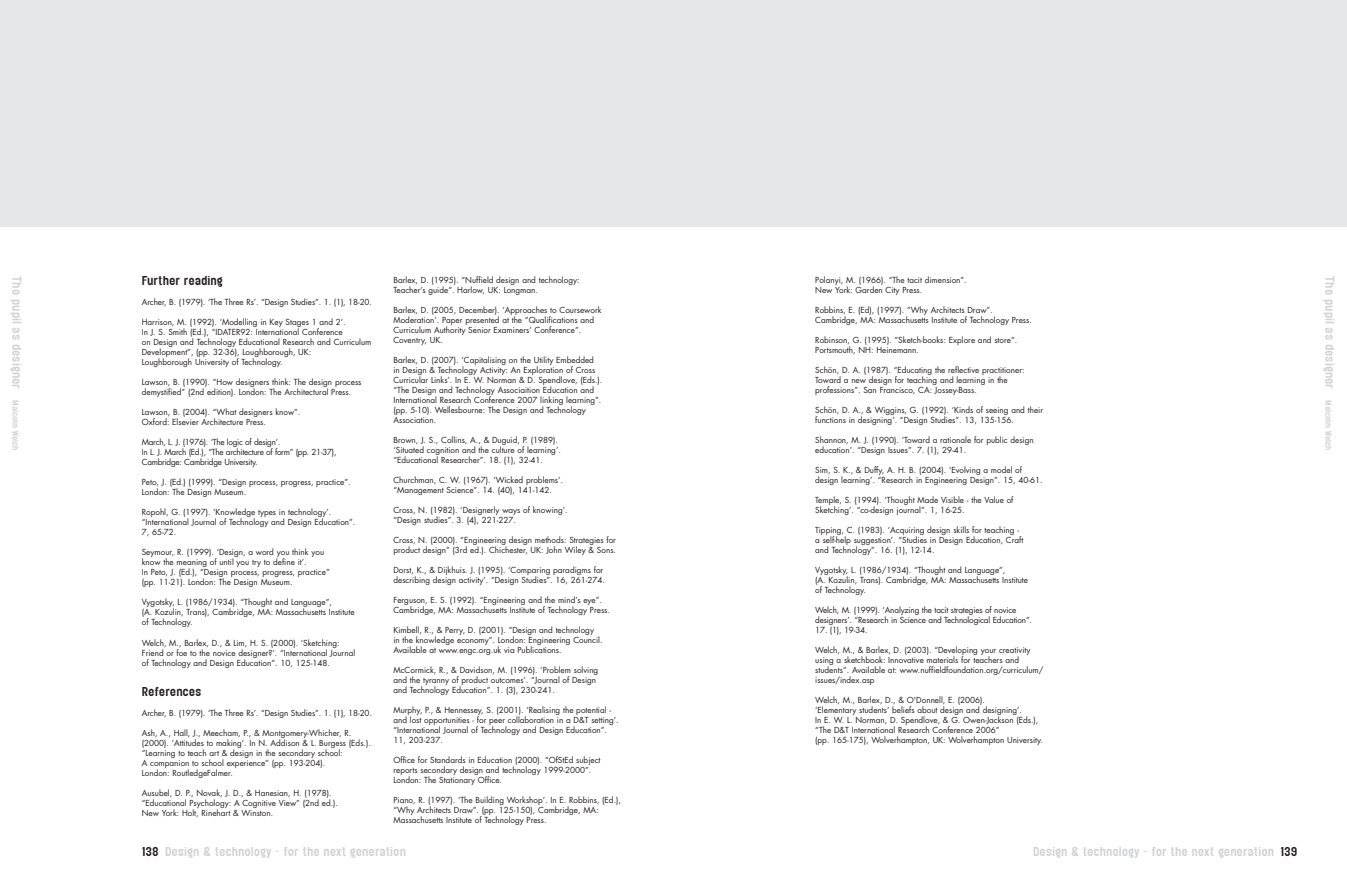
<style>
.page{position:relative;width:1347px;height:886px;background:#fff}
.page>*{position:absolute;margin:0;border:0;box-sizing:border-box;transform-origin:0 0}
.t1{font:500 11.25px "Elephant";color:#d1d2d4}
.t2{font:500 11.25px "Elephant";letter-spacing:-.01em;color:#231f20}
.t3{font:8.12px/10px "Futura";color:#231f20}
.t4{font:8.12px/10px "Futura";letter-spacing:-.03em;color:#231f20}
.t5{font:8.12px/10px "Futura";letter-spacing:-.02em;color:#231f20}
.s1{font-size:7.5px}
.s2{color:#231f20}
</style>
<div class="page">
<div style="left:673px;top:0;width:673px;height:227px;background:#e6e7e9"></div>
<div style="left:0;top:0;width:673px;height:227px;background:#e6e7e9"></div>
<h1 class="t1" style="left:22px;top:276px;width:176px;rotate:90deg">The pupil as designer <span class="s1">Malcolm Welch</span></h1>
<h1 class="t2" style="left:142px;top:276px;width:83px">Further reading</h1>
<p class="t3" style="left:142px;top:298px;width:232px">Archer, B. (1979). ‘The Three Rs’. “Design Studies”. 1. (1), 18-20.</p>
<p class="t3" style="left:142px;top:318px;width:231px">Harrison, M. (1992). ‘Modelling in Key Stages 1 and 2’.<br>In J. S. Smith (Ed.), “IDATER92: International Conference<br>on Design and Technology Educational Research and Curriculum Development”, (pp. 32-36), Loughborough, UK:<br>Loughborough University of Technology.</p>
<p class="t3" style="left:142px;top:378px;width:221px">Lawson, B. (1990). “How designers think: The design process demystified” (2nd edition). London: The Architectural Press.</p>
<p class="t3" style="left:142px;top:408px;width:160px">Lawson, B. (2004). “What designers know”.<br>Oxford: Elsevier Architecture Press.</p>
<p class="t4" style="left:142px;top:438px;width:196px">March, L. J. (1976). ‘The logic of design’.<br>In L. J. March (Ed.), “The architecture of form” (pp. 21-37),<br>Cambridge: Cambridge University.</p>
<p class="t3" style="left:142px;top:478px;width:210px">Peto, J. (Ed.) (1999). “Design process, progress, practice”.<br>London: The Design Museum.</p>
<p class="t3" style="left:142px;top:508px;width:215px">Ropohl, G. (1997). ‘Knowledge types in technology’. “International Journal of Technology and Design Education”.<br>7, 65-72.</p>
<p class="t3" style="left:142px;top:548px;width:189px">Seymour, R. (1999). ‘Design, a word you think you know the meaning of until you try to define it’.<br>In Peto, J. (Ed.), “Design process, progress, practice” (pp. 11-21). London: The Design Museum.</p>
<p class="t3" style="left:142px;top:598px;width:214px">Vygotsky, L. (1986/1934). “Thought and Language”,<br>(A. Kozulin, Trans), Cambridge, MA: Massachusetts Institute of Technology.</p>
<p class="t3" style="left:142px;top:638px;width:215px">Welch, M., Barlex, D., &amp; Lim, H. S. (2000). ‘Sketching:<br>Friend or foe to the novice designer?’. “International Journal of Technology and Design Education”. 10, 125-148.</p>
<h1 class="t2" style="left:142px;top:686px;width:61px">References</h1>
<p class="t3" style="left:142px;top:708px;width:232px">Archer, B. (1979). ‘The Three Rs’. “Design Studies”. 1. (1), 18-20.</p>
<p class="t3" style="left:142px;top:728px;width:231px">Ash, A., Hall, J., Meecham, P., &amp; Montgomery-Whicher, R. (2000). ‘Attitudes to making’. In N. Addison &amp; L. Burgess (Eds.). “Learning to teach art &amp; design in the secondary school:<br>A companion to school experience” (pp. 193-204).<br>London: RoutledgeFalmer.</p>
<p class="t3" style="left:142px;top:788px;width:198px">Ausubel, D. P., Novak, J. D., &amp; Hanesian, H. (1978). “Educational Psychology: A Cognitive View” (2nd ed.).<br>New York: Holt, Rinehart &amp; Winston.</p>
<p class="t3" style="left:393px;top:276px;width:188px">Barlex, D. (1995). “Nuffield design and technology:<br>Teacher’s guide”. Harlow, UK: Longman.</p>
<p class="t3" style="left:393px;top:306px;width:210px">Barlex, D. (2005, December). ‘Approaches to Coursework Moderation’. Paper presented at the “Qualifications and Curriculum Authority Senior Examiners’ Conference”.<br>Coventry, UK.</p>
<p class="t3" style="left:393px;top:356px;width:210px">Barlex, D. (2007). ‘Capitalising on the Utility Embedded<br>in Design &amp; Technology Activity: An Exploration of Cross Curricular Links’. In E. W. Norman &amp; D. Spendlove, (Eds.). “The Design and Technology Associaition Education and International Research Conference 2007 linking learning”. (pp. 5-10). Wellesbourne: The Design and Technology Association.</p>
<p class="t3" style="left:393px;top:436px;width:169px">Brown, J. S., Collins, A., &amp; Duguid, P. (1989). ‘Situated cognition and the culture of learning’. “Educational Researcher”. 18. (1), 32-41.</p>
<p class="t3" style="left:393px;top:476px;width:171px">Churchman, C. W. (1967). ‘Wicked problems’. “Management Science”. 14. (40), 141-142.</p>
<p class="t3" style="left:393px;top:506px;width:176px">Cross, N. (1982). ‘Designerly ways of knowing’. “Design studies”. 3. (4), 221-227.</p>
<p class="t3" style="left:393px;top:536px;width:224px">Cross, N. (2000). “Engineering design methods: Strategies for product design” (3rd ed.). Chichester, UK: John Wiley &amp; Sons.</p>
<p class="t3" style="left:393px;top:566px;width:213px">Dorst, K., &amp; Dijkhuis. J. (1995). ‘Comparing paradigms for describing design activity’. “Design Studies”. 16, 261-274.</p>
<p class="t3" style="left:393px;top:596px;width:218px">Ferguson, E. S. (1992). “Engineering and the mind’s eye”.<br>Cambridge, MA: Massachusetts Institute of Technology Press.</p>
<p class="t3" style="left:393px;top:626px;width:211px">Kimbell, R., &amp; Perry, D. (2001). “Design and technology<br>in the knowledge economy”. London: Engineering Council.<br>Available at www.engc.org.uk via Publications.</p>
<p class="t3" style="left:393px;top:666px;width:206px">McCormick, R., &amp; Davidson, M. (1996). ‘Problem solving and the tyranny of product outcomes’. “Journal of Design and Technology Education”. 1. (3), 230-241.</p>
<p class="t3" style="left:393px;top:706px;width:227px">Murphy, P., &amp; Hennessey, S. (2001). ‘Realising the potential - and lost opportunities - for peer collaboration in a D&amp;T setting’. “International Journal of Technology and Design Education”.<br>11, 203-237.</p>
<p class="t3" style="left:393px;top:756px;width:208px">Office for Standards in Education (2000). “OfStEd subject reports secondary design and technology 1999-2000”.<br>London: The Stationary Office.</p>
<p class="t3" style="left:393px;top:796px;width:229px">Piano, R. (1997). ‘The Building Workshop’. In E. Robbins, (Ed.), “Why Architects Draw”. (pp. 125-150), Cambridge, MA:<br>Massachusetts Institute of Technology Press.</p>
<h1 class="t1" style="left:142px;top:847px;width:266px"><span class="s2">138</span> Design &amp; technology - for the next generation</h1>
<p class="t3" style="left:815px;top:276px;width:153px">Polanyi, M. (1966). “The tacit dimension”.<br>New York: Garden City Press.</p>
<p class="t3" style="left:815px;top:306px;width:218px">Robbins, E. (Ed), (1997). ”Why Architects Draw”.<br>Cambridge, MA: Massachusetts Institute of Technology Press.</p>
<p class="t3" style="left:815px;top:336px;width:203px">Robinson, G. (1995). “Sketch-books: Explore and store”.<br>Portsmouth, NH: Heinemann.</p>
<p class="t3" style="left:815px;top:366px;width:211px">Schön, D. A. (1987). “Educating the reflective practitioner:<br>Toward a new design for teaching and learning in the professions”. San Francisco, CA: Jossey-Bass.</p>
<p class="t3" style="left:815px;top:406px;width:229px">Schön, D. A., &amp; Wiggins, G. (1992). ‘Kinds of seeing and their functions in designing’. “Design Studies”. 13, 135-156.</p>
<p class="t3" style="left:815px;top:436px;width:220px">Shannon, M. J. (1990). ‘Toward a rationale for public design education’. “Design Issues”. 7. (1), 29-41.</p>
<p class="t3" style="left:815px;top:466px;width:229px">Sim, S. K., &amp; Duffy, A. H. B. (2004). ‘Evolving a model of design learning’. “Research in Engineering Design”. 15, 40-61.</p>
<p class="t3" style="left:815px;top:496px;width:200px">Temple, S. (1994). ‘Thought Made Visible - the Value of<br>Sketching’. “co-design journal”. 1, 16-25.</p>
<p class="t3" style="left:815px;top:526px;width:209px">Tipping, C. (1983). ‘Acquiring design skills for teaching - a self-help suggestion’. “Studies in Design Education, Craft and Technology”. 16. (1), 12-14.</p>
<p class="t3" style="left:815px;top:566px;width:214px">Vygotsky, L. (1986/1934). “Thought and Language”,<br>(A. Kozulin, Trans). Cambridge, MA: Massachusetts Institute of Technology.</p>
<p class="t5" style="left:815px;top:606px;width:218px">Welch, M. (1999). ‘Analyzing the tacit strategies of novice designers’. “Research in Science and Technological Education”.</p>
<p class="t3" style="left:815px;top:626px;width:54px">17. (1), 19-34.</p>
<p class="t3" style="left:815px;top:646px;width:230px">Welch, M., &amp; Barlex, D. (2003). “Developing your creativity using a sketchbook: Innovative materials for teachers and students”. Available at: www.nuffieldfoundation.org/curriculum/ issues/index.asp</p>
<p class="t3" style="left:815px;top:696px;width:229px">Welch, M., Barlex, D., &amp; O'Donnell, E. (2006).<br>‘Elementary students’ beliefs about design and designing’.<br>In E. W. L. Norman, D. Spendlove, &amp; G. Owen-Jackson (Eds.), “The D&amp;T International Research Conference 2006”<br>(pp. 165-175), Wolverhampton, UK: Wolverhampton University.</p>
<h1 class="t1" style="left:1334px;top:276px;width:176px;rotate:90deg">The pupil as designer <span class="s1">Malcolm Welch</span></h1>
<h1 class="t1" style="left:1033px;top:847px;width:266px">Design &amp; technology - for the next generation <span class="s2">139</span></h1>
</div>
